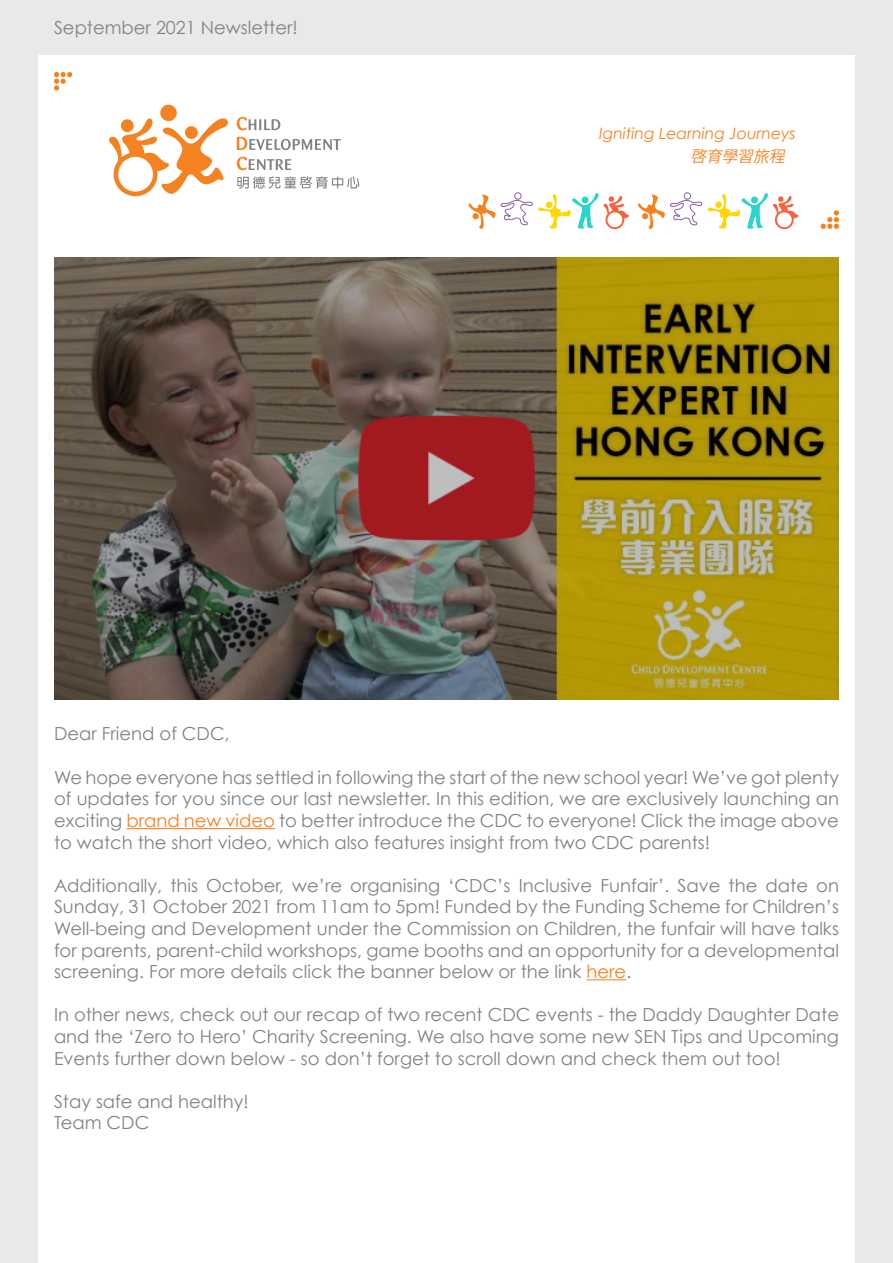
<style>
.page{position:relative;width:893px;height:1263px;background:#fff}
.page>*{position:absolute;margin:0;border:0;box-sizing:border-box;transform-origin:0 0}
.t1{font:18px/21.6px "Century Gothic";color:#808284;text-align:justify}
.t2{font:italic 15.75px "Century Gothic";color:#f58221}
.t3{font:italic 15.75px "Koz Go Pr 6 N";color:#f58221}
.s1{color:#f68121}
</style>
<div class="page">
<svg style="left:109px;top:105px;width:250px;height:91px"></svg>
<svg style="left:54px;top:72px;width:18px;height:18px"></svg>
<svg style="left:821px;top:210px;width:18px;height:19px"></svg>
<svg style="left:468px;top:192px;width:161px;height:38px"></svg>
<svg style="left:638px;top:192px;width:161px;height:38px"></svg>
<hr style="left:126px;top:828px;width:149px;height:1px;background:#f68121">
<hr style="left:587px;top:979px;width:39px;height:1px;background:#f68121">
<div style="left:0;top:0;width:38px;height:1263px;background:#e9e9e9"></div>
<div style="left:855px;top:0;width:38px;height:1263px;background:#e9e9e9"></div>
<div style="left:0;top:0;width:893px;height:54px;background:#e9e9e9"></div>
<img style="left:54px;top:257px;width:785px;height:442px">
<p class="t1" style="left:54px;top:16px;width:245px">September 2021 Newsletter!</p>
<p class="t2" style="left:599px;top:124px;width:198px">Igniting Learning Journeys</p>
<p class="t3" style="left:690px;top:147px;width:101px">啓育學習旅程</p>
<p class="t1" style="left:54px;top:723px;width:177px">Dear Friend of CDC,</p>
<p class="t1" style="left:54px;top:766px;width:786px">We hope everyone has settled in following the start of the new school year! We’ve got plenty of updates for you since our last newsletter. In this edition, we are exclusively launching an exciting <span class="s1">brand new video</span> to better introduce the CDC to everyone! Click the image above to watch the short video, which also features insight from two CDC parents!</p>
<p class="t1" style="left:54px;top:874px;width:786px">Additionally, this October, we’re organising ‘CDC’s Inclusive Funfair’. Save the date on Sunday, 31 October 2021 from 11am to 5pm! Funded by the Funding Scheme for Children’s Well-being and Development under the Commission on Children, the funfair will have talks for parents, parent-child workshops, game booths and an opportunity for a developmental screening. For more details click the banner below or the link <span class="s1">here</span>.</p>
<p class="t1" style="left:54px;top:1004px;width:786px">In other news, check out our recap of two recent CDC events - the Daddy Daughter Date and the ‘Zero to Hero’ Charity Screening. We also have some new SEN Tips and Upcoming Events further down below - so don’t forget to scroll down and check them out too!</p>
<p class="t1" style="left:54px;top:1090px;width:196px">Stay safe and healthy!</p>
<p class="t1" style="left:54px;top:1112px;width:97px">Team CDC</p>
</div>
